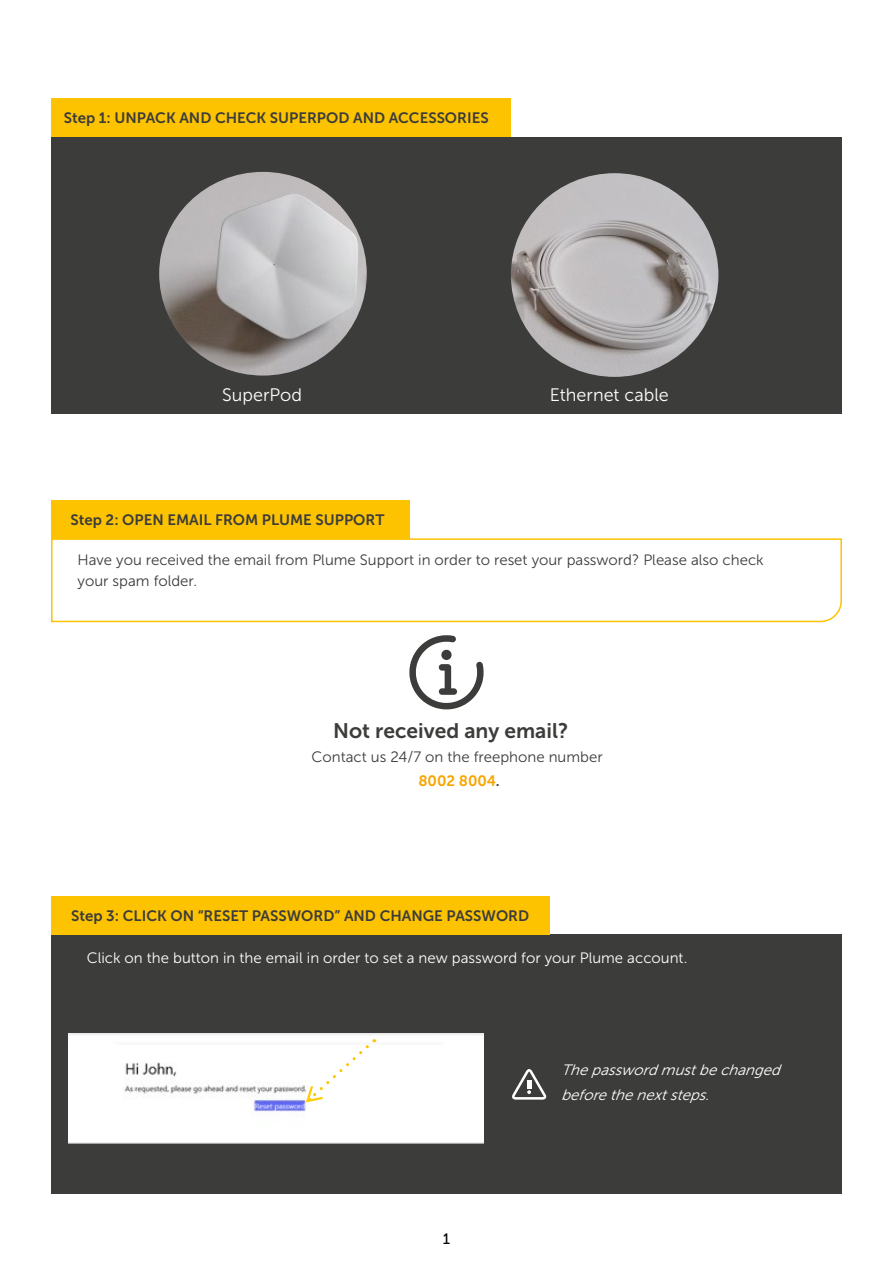
<style>
.page{position:relative;width:893px;height:1263px;background:#fff}
.page>*{position:absolute;margin:0;border:0;box-sizing:border-box;transform-origin:0 0}
.t1{font:21px "Museo Sans 700";color:#3d3c3b}
.t2{font:18px "Museo Sans 300";color:#fff}
.t3{font:15px "Museo Sans 700";color:#3c3c3b}
.t4{font:15px/21px "Museo Sans 300";color:#3c3c3b}
.t5{font:15px "Museo Sans 300";color:#fff}
.t6{font:italic 15px/25px "Museo Sans 300";color:#fff}
.t7{font:15px "Museo Sans 300";color:#3d3c3b}
.t8{font:15px "Museo Sans 700";color:#f7a600}
.t9{font:15px "Museo Sans 500";color:#000}
.s1{color:#3c3c3b}
</style>
<div class="page">
<div style="left:51px;top:934px;width:791px;height:260px;background:#3c3c3b"></div>
<div style="left:51px;top:99px;width:460px;height:38px;background:#fdc300"></div>
<div style="left:51px;top:137px;width:791px;height:276px;background:#3c3c3b"></div>
<img style="left:511px;top:173px;width:207px;height:204px">
<img style="left:159px;top:172px;width:208px;height:204px">
<div style="left:51px;top:500px;width:358px;height:38px;background:#fdc300"></div>
<svg style="left:51px;top:538px;width:791px;height:85px"></svg>
<div style="left:51px;top:896px;width:499px;height:38px;background:#fdc300"></div>
<svg style="left:409px;top:635px;width:75px;height:74px"></svg>
<div style="left:441px;top:649px;width:11px;height:11px;background:#3c3c3b;border-radius:50%"></div>
<svg style="left:512px;top:1069px;width:35px;height:30px"></svg>
<div style="left:527px;top:1081px;width:5px;height:8px;background:#fff"></div>
<img style="left:68px;top:1033px;width:416px;height:110px">
<div style="left:306px;top:1039px;width:69px;height:63px;background:#fff"></div>
<p class="t3" style="left:64px;top:110px;width:426px">Step 1: UNPACK AND CHECK SUPERPOD AND ACCESSORIES</p>
<p class="t2" style="left:222px;top:385px;width:81px">SuperPod</p>
<p class="t2" style="left:550px;top:385px;width:120px">Ethernet cable</p>
<p class="t3" style="left:71px;top:511px;width:315px">Step 2: OPEN EMAIL FROM PLUME SUPPORT</p>
<p class="t4" style="left:78px;top:550px;width:688px">Have you received the email from Plume Support in order to reset your password? Please also check your spam folder.</p>
<h1 class="t1" style="left:333px;top:719px;width:237px">Not received any email?</h1>
<p class="t7" style="left:312px;top:748px;width:293px">Contact us 24/7 on the freephone number</p>
<p class="t8" style="left:418px;top:772px;width:83px">8002 8004<span class="s1">.</span></p>
<p class="t3" style="left:71px;top:908px;width:460px">Step 3: CLICK ON “RESET PASSWORD” AND CHANGE PASSWORD</p>
<p class="t5" style="left:87px;top:950px;width:602px">Click on the button in the email in order to set a new password for your Plume account.</p>
<p class="t9" style="left:443px;top:1230px;width:9px">1</p>
<p class="t6" style="left:561px;top:1058px;width:226px">Thepasswordmustbechanged beforethenextsteps.</p>
</div>
